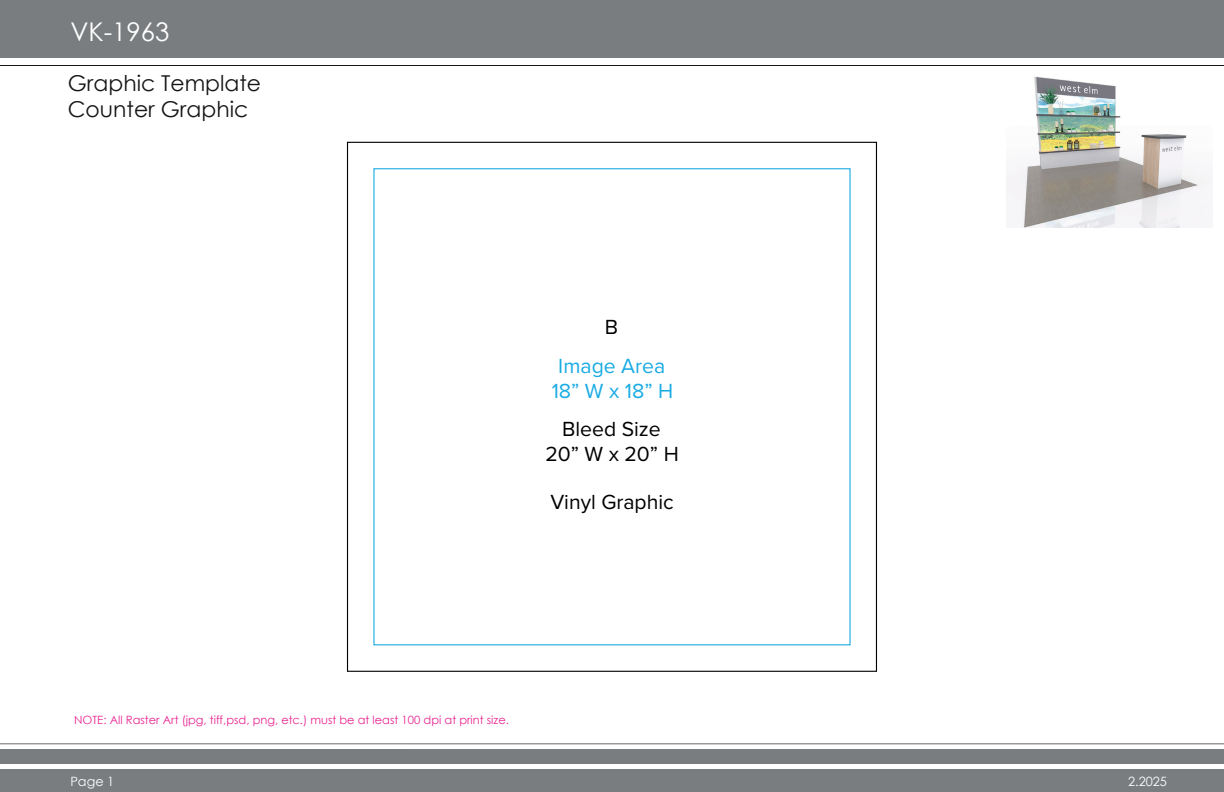
<style>
.page{position:relative;width:1224px;height:792px;background:#fff}
.page>*{position:absolute;margin:0;border:0;box-sizing:border-box;transform-origin:0 0}
.t1{font:25.7px "Century Gothic";color:#fff}
.t2{font:21.9px/26.2px "Century Gothic";color:#171517}
.t3{font:21.2px/25.4px "Proxima Nova";color:#000;text-align:center}
.t4{font:21.2px/25.4px "Proxima Nova";color:#1aace3;text-align:center}
.t5{font:12.8px "Century Gothic";color:#fff}
.t6{font:11.4px "Century Gothic";color:#e82492}
</style>
<div class="page">
<div style="left:0;top:0;width:1224px;height:57px;background:#7a7d7f"></div>
<hr style="left:0;top:65px;width:1224px;height:1px;background:#171517">
<div style="left:0;top:749px;width:1224px;height:43px;background:#7a7d7f"></div>
<div style="left:0;top:764px;width:1224px;height:5px;background:#fff"></div>
<hr style="left:0;top:744px;width:1224px;height:1px;background:#171517">
<img style="left:1006px;top:76px;width:206px;height:152px">
<h1 class="t1" style="left:70px;top:14px;width:100px">VK-1963</h1>
<h2 class="t2" style="left:68px;top:70px;width:195px">Graphic Template<br>Counter Graphic</h2>
<h3 class="t3" style="left:605px;top:313px;width:15px">B</h3>
<h3 class="t4" style="left:552px;top:352px;width:123px">Image Area<br>18” W x 18” H</h3>
<h3 class="t3" style="left:545px;top:415px;width:135px">Bleed Size<br>20” W x 20” H</h3>
<h3 class="t3" style="left:550px;top:488px;width:125px">Vinyl Graphic</h3>
<p class="t6" style="left:74px;top:712px;width:436px">NOTE: All Raster Art (jpg, tiff,psd, png, etc.) must be at least 100 dpi at print size.</p>
<p class="t5" style="left:70px;top:772px;width:45px">Page 1</p>
<p class="t5" style="left:1128px;top:772px;width:41px">2.2025</p>
</div>
